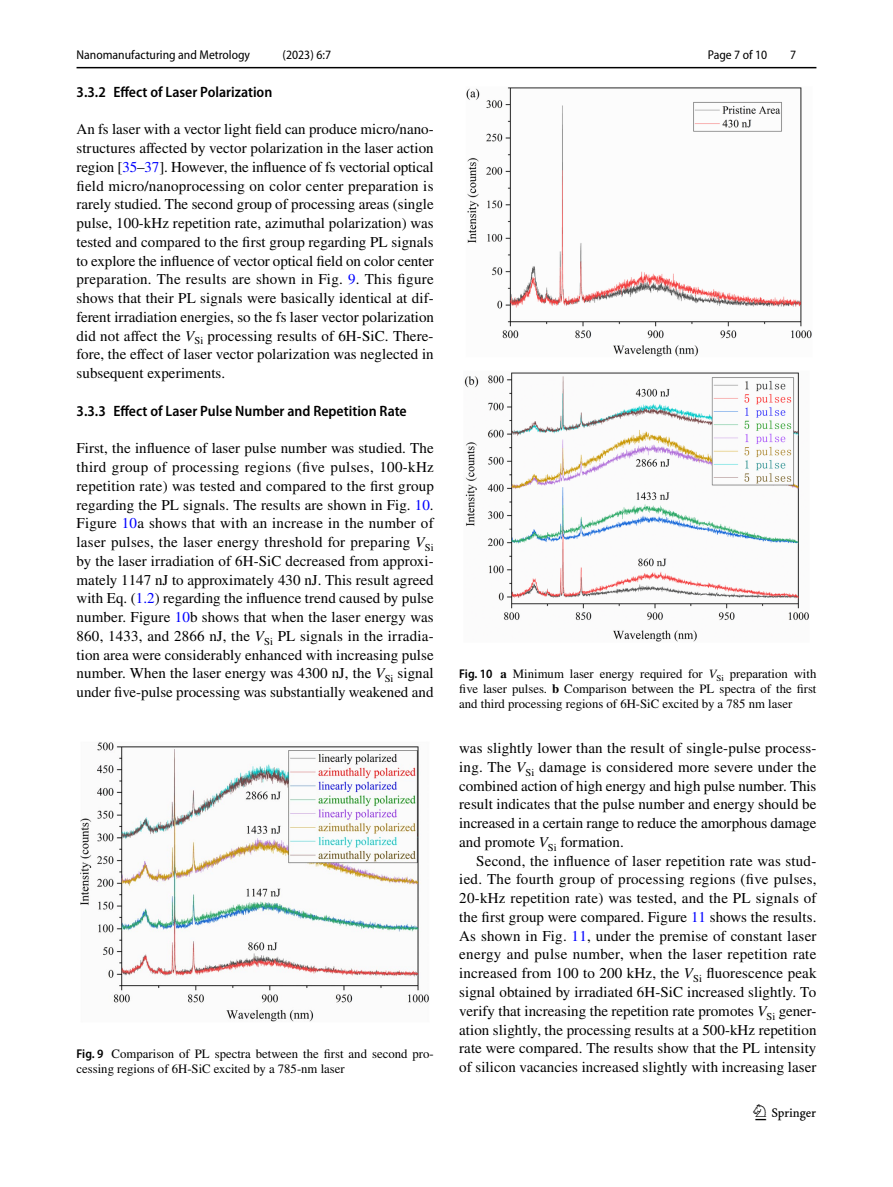
<style>
.page{position:relative;width:893px;height:1187px;background:#fff}
.page>*{position:absolute;margin:0;border:0;box-sizing:border-box;transform-origin:0 0}
.t1{font:22.5px "Springnew Regular 3";color:#000}
.t2{font:15px/18.8px "STIX";letter-spacing:.005em;color:#000;text-align:justify}
.t3{font:600 semi-condensed 15px "Myriad Pro";color:#000}
.t4{font:12.75px/15px "STIX";color:#000}
.t5{font:semi-condensed 12.75px "Myriad Pro";color:#000}
.s1{color:#00f}
.s2{font-style:italic}
.s3{font-family:"Myriad Pro";font-weight:600;font-stretch:semi-condensed}
.s4{font-weight:700}
</style>
<div class="page">
<hr style="left:77px;top:67px;width:739px;height:1px;background:#000">
<img style="left:81px;top:742px;width:348px;height:280px">
<img style="left:464px;top:87px;width:348px;height:555px">
<p class="t5" style="left:77px;top:48px;width:175px">Nanomanufacturing and Metrology</p>
<p class="t5" style="left:283px;top:48px;width:50px">(2023) 6:7</p>
<p class="t3" style="left:77px;top:83px;width:197px">3.3.2 Effect of Laser Polarization</p>
<p class="t2" style="left:77px;top:121px;width:359px">An fs laser with a vector light field can produce micro/nano&shy;structures affected by vector polarization in the laser action region [<span class="s1">35</span>–<span class="s1">37</span>]. However, the influence of fs vectorial optical field micro/nanoprocessing on color center preparation is rarely studied. The second group of processing areas (single pulse, 100-kHz repetition rate, azimuthal polarization) was tested and compared to the first group regarding PL signals to explore the influence of vector optical field on color center preparation. The results are shown in Fig. <span class="s1">9</span>. This figure shows that their PL signals were basically identical at dif&shy;ferent irradiation energies, so the fs laser vector polarization did not affect the <span class="s2">V</span><sub>Si</sub> processing results of 6H-SiC. There&shy;fore, the effect of laser vector polarization was neglected in subsequent experiments.</p>
<p class="t3" style="left:77px;top:402px;width:332px">3.3.3 Effect of Laser Pulse Number and Repetition Rate</p>
<p class="t2" style="left:77px;top:440px;width:359px">First, the influence of laser pulse number was studied. The third group of processing regions (five pulses, 100-kHz repetition rate) was tested and compared to the first group regarding the PL signals. The results are shown in Fig. <span class="s1">10</span>.<br>Figure <span class="s1">10</span>a shows that with an increase in the number of laser pulses, the laser energy threshold for preparing <span class="s2">V</span><sub>Si </sub>by the laser irradiation of 6H-SiC decreased from approxi&shy;mately 1147 nJ to approximately 430 nJ. This result agreed with Eq. (<span class="s1">1.2</span>) regarding the influence trend caused by pulse number. Figure <span class="s1">10</span>b shows that when the laser energy was 860, 1433, and 2866 nJ, the <span class="s2">V</span><sub>Si</sub> PL signals in the irradia&shy;tion area were considerably enhanced with increasing pulse number. When the laser energy was 4300 nJ, the <span class="s2">V</span><sub>Si</sub> signal under five-pulse processing was substantially weakened and</p>
<p class="t4" style="left:77px;top:1046px;width:359px"><span class="s3">Fig. 9</span> Comparison of PL spectra between the first and second pro&shy;cessing regions of 6H-SiC excited by a 785-nm laser</p>
<p class="t5" style="left:708px;top:48px;width:61px">Page 7 of 10</p>
<p class="t5" style="left:790px;top:48px;width:8px">7</p>
<p class="t4" style="left:459px;top:666px;width:359px;text-align:justify"><span class="s3">Fig. 10</span> <span class="s4">a</span> Minimum laser energy required for <span class="s2">V</span><sub>Si</sub> preparation with five laser pulses. <span class="s4">b</span> Comparison between the PL spectra of the first and third processing regions of 6H-SiC excited by a 785 nm laser</p>
<p class="t2" style="left:459px;top:739px;width:359px">was slightly lower than the result of single-pulse process&shy;ing. The <span class="s2">V</span><sub>Si</sub> damage is considered more severe under the combined action of high energy and high pulse number. This result indicates that the pulse number and energy should be increased in a certain range to reduce the amorphous damage and promote <span class="s2">V</span><sub>Si</sub> formation.</p>
<p class="t2" style="left:459px;top:852px;width:359px;text-indent:17px">Second, the influence of laser repetition rate was stud&shy;ied. The fourth group of processing regions (five pulses, 20-kHz repetition rate) was tested, and the PL signals of the first group were compared. Figure <span class="s1">11</span> shows the results.<br>As shown in Fig. <span class="s1">11</span>, under the premise of constant laser energy and pulse number, when the laser repetition rate increased from 100 to 200 kHz, the <span class="s2">V</span><sub>Si</sub> fluorescence peak signal obtained by irradiated 6H-SiC increased slightly. To verify that increasing the repetition rate promotes <span class="s2">V</span><sub>Si</sub> gener&shy;ation slightly, the processing results at a 500-kHz repetition rate were compared. The results show that the PL intensity of silicon vacancies increased slightly with increasing laser</p>
<h1 class="t1" style="left:755px;top:1104px;width:62px">1 3</h1>
</div>
